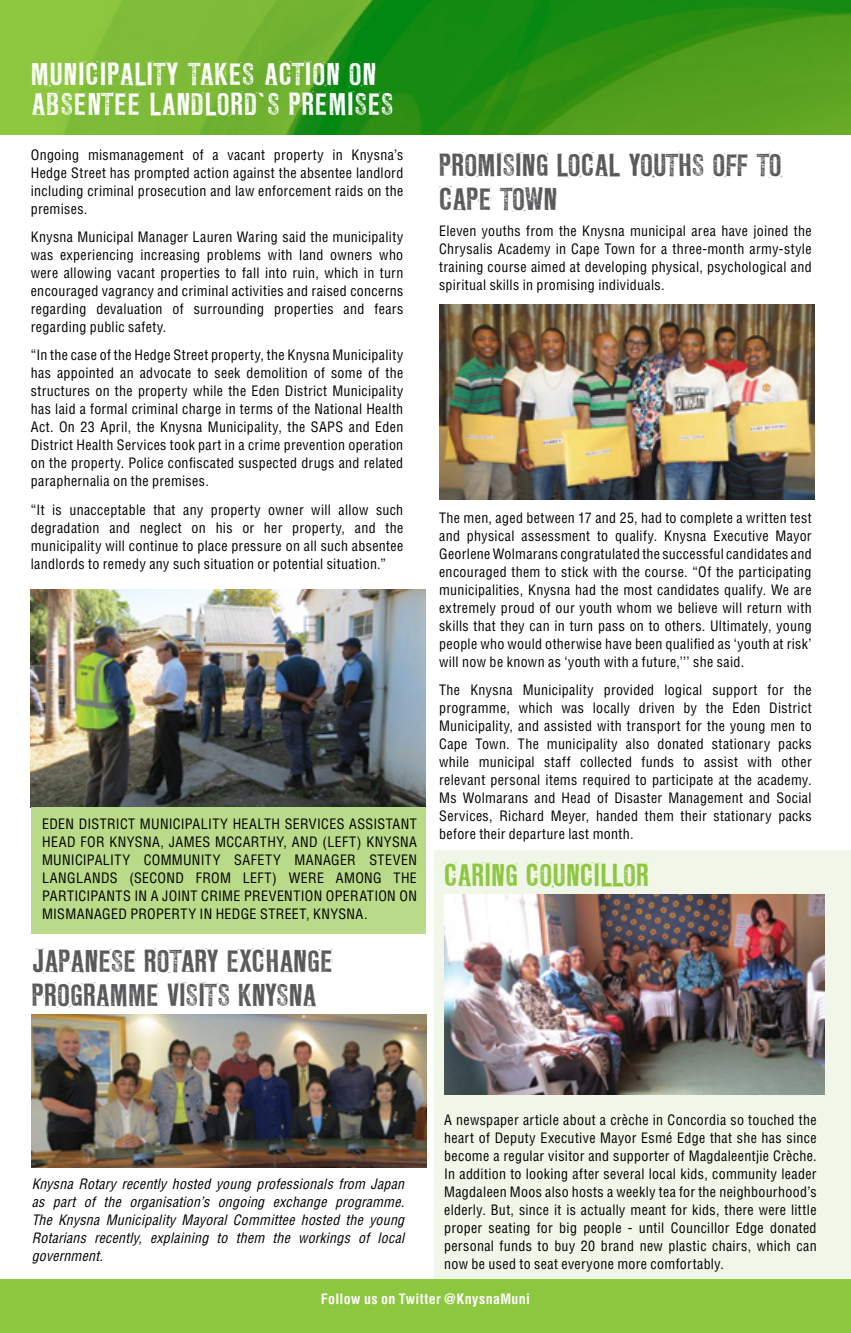
<style>
.page{position:relative;width:851px;height:1333px;background:#fff}
.page>*{position:absolute;margin:0;border:0;box-sizing:border-box;transform-origin:0 0}
.t1{font:28px/33.6px "LL Rubber Grotesque";letter-spacing:-.02em;color:#58595b}
.t2{font:28px/30px "LL Rubber Grotesque";letter-spacing:.01em;color:#fff}
.t3{font:28px "LL Rubber Grotesque";letter-spacing:-.01em;color:#8dc63f}
.t4{font:condensed 14px/18px "Helvetica";letter-spacing:.025em;color:#000;text-align:justify}
.t5{font:italic condensed 14px/18px "Helvetica";letter-spacing:.015em;color:#000;text-align:justify}
.t6{font:700 condensed 14px "Helvetica";letter-spacing:.025em;color:#fff}
</style>
<div class="page">
<div style="left:434px;top:849px;width:416px;height:430px;background:#f0f7e8"></div>
<img style="left:31px;top:589px;width:394px;height:218px">
<img style="left:32px;top:1014px;width:394px;height:153px">
<img style="left:439px;top:304px;width:375px;height:195px">
<div style="left:31px;top:807px;width:394px;height:126px;background:#b9da89"></div>
<div style="left:0;top:1279px;width:850px;height:53px;background:#8dc63f"></div>
<img style="left:0;top:0;width:850px;height:135px">
<img style="left:444px;top:894px;width:380px;height:200px">
<h1 class="t2" style="left:31px;top:60px;width:364px">MUNICIPALITY TAKES ACTION ON<br>ABSENTEE LANDLORD’S PREMISES</h1>
<p class="t4" style="left:31px;top:145px;width:374px">Ongoing mismanagement of a vacant property in Knysna’s Hedge Street has prompted action against the absentee landlord including criminal prosecution and law enforcement raids on the premises.</p>
<p class="t4" style="left:31px;top:227px;width:374px">Knysna Municipal Manager Lauren Waring said the municipality was experiencing increasing problems with land owners who were allowing vacant properties to fall into ruin, which in turn encouraged vagrancy and criminal activities and raised concerns regarding devaluation of surrounding properties and fears regarding public safety.</p>
<p class="t4" style="left:31px;top:346px;width:374px">“In the case of the Hedge Street property, the Knysna Municipality has appointed an advocate to seek demolition of some of the structures on the property while the Eden District Municipality has laid a formal criminal charge in terms of the National Health Act. On 23 April, the Knysna Municipality, the SAPS and Eden District Health Services took part in a crime prevention operation on the property. Police confiscated suspected drugs and related paraphernalia on the premises.</p>
<p class="t4" style="left:31px;top:500px;width:374px">“It is unacceptable that any property owner will allow such degradation and neglect on his or her property, and the municipality will continue to place pressure on all such absentee landlords to remedy any such situation or potential situation.”</p>
<p class="t4" style="left:42px;top:814px;width:16px">Eden</p>
<p class="t4" style="left:79px;top:814px;width:17px">District</p>
<p class="t4" style="left:140px;top:814px;width:20px">Municipality</p>
<p class="t4" style="left:233px;top:814px;width:18px">Health</p>
<p class="t4" style="left:285px;top:814px;width:17px">Services</p>
<p class="t4" style="left:349px;top:814px;width:17px">Assistant</p>
<p class="t4" style="left:42px;top:832px;width:18px">Head</p>
<p class="t4" style="left:80px;top:832px;width:9px">for</p>
<p class="t4" style="left:109px;top:832px;width:18px">Knysna</p>
<p class="t4" style="left:160px;top:832px;width:25px">, James</p>
<p class="t4" style="left:215px;top:832px;width:37px">McCarthy</p>
<p class="t4" style="left:283px;top:832px;width:18px">, and</p>
<p class="t4" style="left:322px;top:832px;width:13px">(left</p>
<p class="t4" style="left:357px;top:832px;width:28px">) Knysna</p>
<p class="t4" style="left:42px;top:850px;width:20px">Municipality</p>
<p class="t4" style="left:144px;top:850px;width:18px">Community</p>
<p class="t4" style="left:234px;top:850px;width:17px">Safety</p>
<p class="t4" style="left:294px;top:850px;width:21px">Manager</p>
<p class="t4" style="left:369px;top:850px;width:17px">Steven</p>
<p class="t4" style="left:42px;top:868px;width:18px">Langlands</p>
<p class="t4" style="left:129px;top:868px;width:14px">(second</p>
<p class="t4" style="left:196px;top:868px;width:10px">from</p>
<p class="t4" style="left:243px;top:868px;width:8px">left</p>
<p class="t4" style="left:272px;top:868px;width:27px">) were</p>
<p class="t4" style="left:336px;top:868px;width:10px">among</p>
<p class="t4" style="left:393px;top:868px;width:9px">the</p>
<p class="t4" style="left:42px;top:886px;width:9px">participants</p>
<p class="t4" style="left:134px;top:886px;width:36px">in ajoint</p>
<p class="t4" style="left:201px;top:886px;width:9px">crime</p>
<p class="t4" style="left:244px;top:886px;width:9px">prevention</p>
<p class="t4" style="left:326px;top:886px;width:9px">operation</p>
<p class="t4" style="left:399px;top:886px;width:9px">on</p>
<p class="t4" style="left:42px;top:904px;width:10px">mismanaged</p>
<p class="t4" style="left:130px;top:904px;width:10px">property</p>
<p class="t4" style="left:199px;top:904px;width:34px">in Hedge</p>
<p class="t4" style="left:260px;top:904px;width:17px">Street</p>
<p class="t4" style="left:306px;top:904px;width:25px">, Knysna</p>
<p class="t4" style="left:364px;top:904px;width:5px">.</p>
<h1 class="t1" style="left:32px;top:945px;width:303px">JAPANESE ROTARY EXCHANGE<br>PROGRAMME VISITS KNYSNA</h1>
<h1 class="t1" style="left:439px;top:149px;width:344px">PROMISING LOCAL YOUTHS OFF TO<br>CAPE TOWN</h1>
<p class="t4" style="left:439px;top:221px;width:374px">Eleven youths from the Knysna municipal area have joined the Chrysalis Academy in Cape Town for a three-month army-style training course aimed at developing physical, psychological and spiritual skills in promising individuals.</p>
<p class="t4" style="left:439px;top:508px;width:374px">The men, aged between 17 and 25, had to complete a written test and physical assessment to qualify. Knysna Executive Mayor Georlene Wolmarans congratulated the successful candidates and encouraged them to stick with the course. “Of the participating municipalities, Knysna had the most candidates qualify. We are extremely proud of our youth whom we believe will return with skills that they can in turn pass on to others. Ultimately, young people who would otherwise have been qualified as ‘youth at risk’ will now be known as ‘youth with a future,’’’ she said.</p>
<p class="t4" style="left:439px;top:681px;width:374px">The Knysna Municipality provided logical support for the programme, which was locally driven by the Eden District Municipality, and assisted with transport for the young men to Cape Town. The municipality also donated stationary packs while municipal staff collected funds to assist with other relevant personal items required to participate at the academy.<br>Ms Wolmarans and Head of Disaster Management and Social Services, Richard Meyer, handed them their stationary packs before their departure last month.</p>
<h1 class="t3" style="left:444px;top:857px;width:207px">CARING COUNCILLOR</h1>
<p class="t4" style="left:444px;top:1110px;width:374px">A newspaper article about a crèche in Concordia so touched the heart of Deputy Executive Mayor Esmé Edge that she has since become a regular visitor and supporter of Magdaleentjie Crèche.<br>In addition to looking after several local kids, community leader Magdaleen Moos also hosts a weekly tea for the neighbourhood’s elderly. But, since it is actually meant for kids, there were little proper seating for big people - until Councillor Edge donated personal funds to buy 20 brand new plastic chairs, which can now be used to seat everyone more comfortably.</p>
<p class="t6" style="left:321px;top:1289px;width:211px">Follow us on Twitter @KnysnaMuni</p>
<p class="t5" style="left:32px;top:1174px;width:374px">Knysna Rotary recently hosted young professionals from Japan as part of the organisation’s ongoing exchange programme.<br>The Knysna Municipality Mayoral Committee hosted the young Rotarians recently, explaining to them the workings of local government.</p>
</div>
